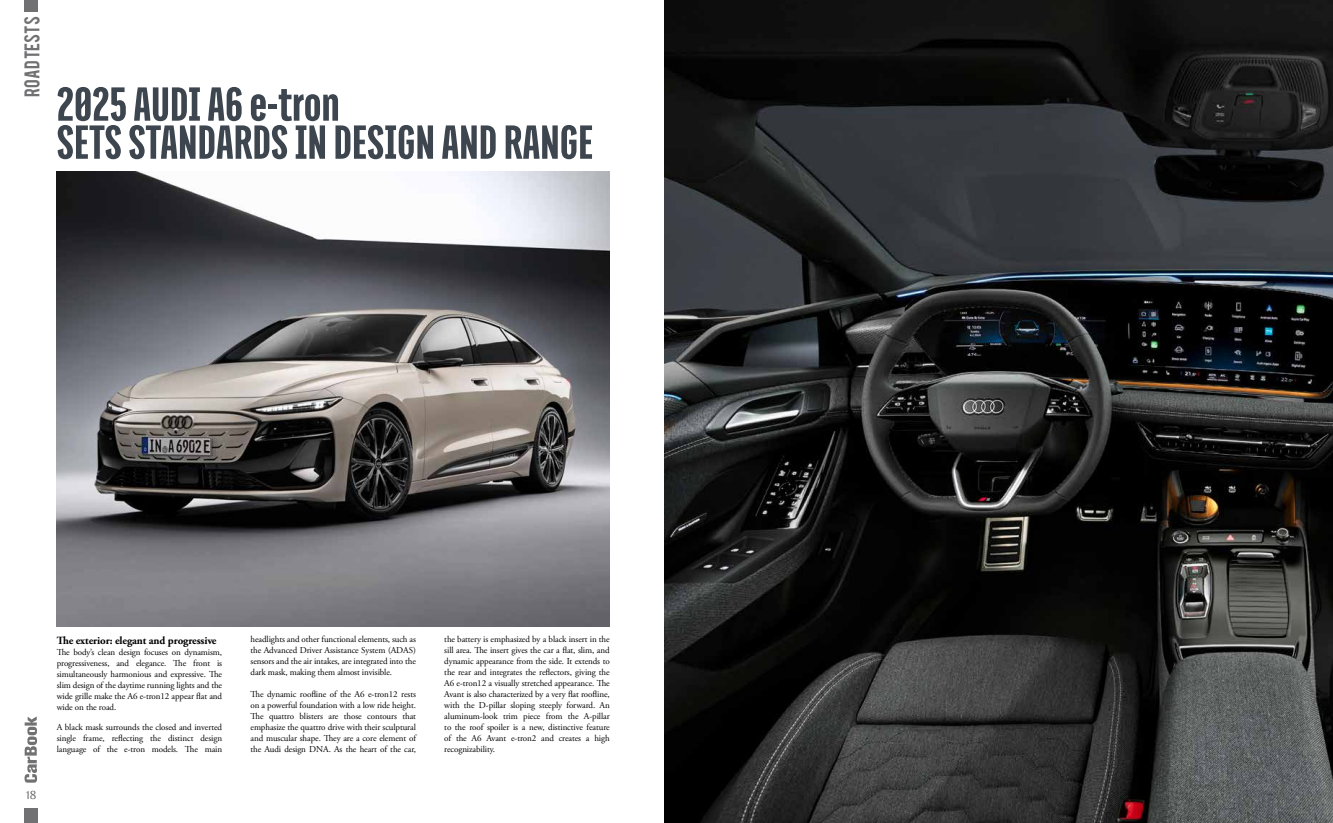
<style>
.page{position:relative;width:1333px;height:823px;background:#fff}
.page>*{position:absolute;margin:0;border:0;box-sizing:border-box;transform-origin:0 0}
.t1{font:900 52px/38px "Titular";color:#3d454f}
.t2{font:16.7px "Bebas";color:#717073}
.t3{font:12px "Philosopher";color:#717073}
.t4{font:700 11px "Adobe Garamond Pro";letter-spacing:-.01em;color:#000}
.t5{font:9px/11px "Adobe Garamond Pro";letter-spacing:-.01em;color:#000;text-align:justify}
</style>
<div class="page">
<svg style="left:25px;top:716px;width:12px;height:66px"></svg>
<div style="left:25px;top:807px;width:13px;height:15px;background:#717073"></div>
<img style="left:57px;top:171px;width:552px;height:455px">
<img style="left:664px;top:0;width:668px;height:822px">
<div style="left:25px;top:0;width:13px;height:12px;background:#717073"></div>
<h2 class="t2" style="left:20px;top:97px;width:82px;rotate:-90deg">Road tests</h2>
<h1 class="t1" style="left:57px;top:84px;width:538px">2025 AUDI A6 e-tron<br>SETS STANDARDS IN DESIGN AND RANGE</h1>
<h3 class="t3" style="left:26px;top:788px;width:12px">18</h3>
<p class="t4" style="left:57px;top:633px;width:161px">The exterior: elegant and progressive</p>
<p class="t5" style="left:57px;top:646px;width:167px">The body’s clean design focuses on dynamism, progressiveness, and elegance. The front is simultaneously harmonious and expressive. The slim design of the daytime running lights and the wide grille make the A6 e-tron12 appear flat and wide on the road.</p>
<p class="t5" style="left:57px;top:721px;width:167px">A black mask surrounds the closed and inverted single frame, reflecting the distinct design language of the e-tron models. The main</p>
<p class="t5" style="left:250px;top:633px;width:167px">headlights and other functional elements, such as the Advanced Driver Assistance System (ADAS) sensors and the air intakes, are integrated into the dark mask, making them almost invisible.</p>
<p class="t5" style="left:250px;top:688px;width:167px">The dynamic roofline of the A6 e-tron12 rests on a powerful foundation with a low ride height.<br>The quattro blisters are those contours that emphasize the quattro drive with their sculptural and muscular shape. They are a core element of the Audi design DNA. As the heart of the car,</p>
<p class="t5" style="left:444px;top:633px;width:167px">the battery is emphasized by a black insert in the sill area. The insert gives the car a flat, slim, and dynamic appearance from the side. It extends to the rear and integrates the reflectors, giving the A6 e-tron12 a visually stretched appearance. The Avant is also characterized by a very flat roofline, with the D-pillar sloping steeply forward. An aluminum-look trim piece from the A-pillar to the roof spoiler is a new, distinctive feature of the A6 Avant e-tron2 and creates a high recognizability.</p>
</div>
